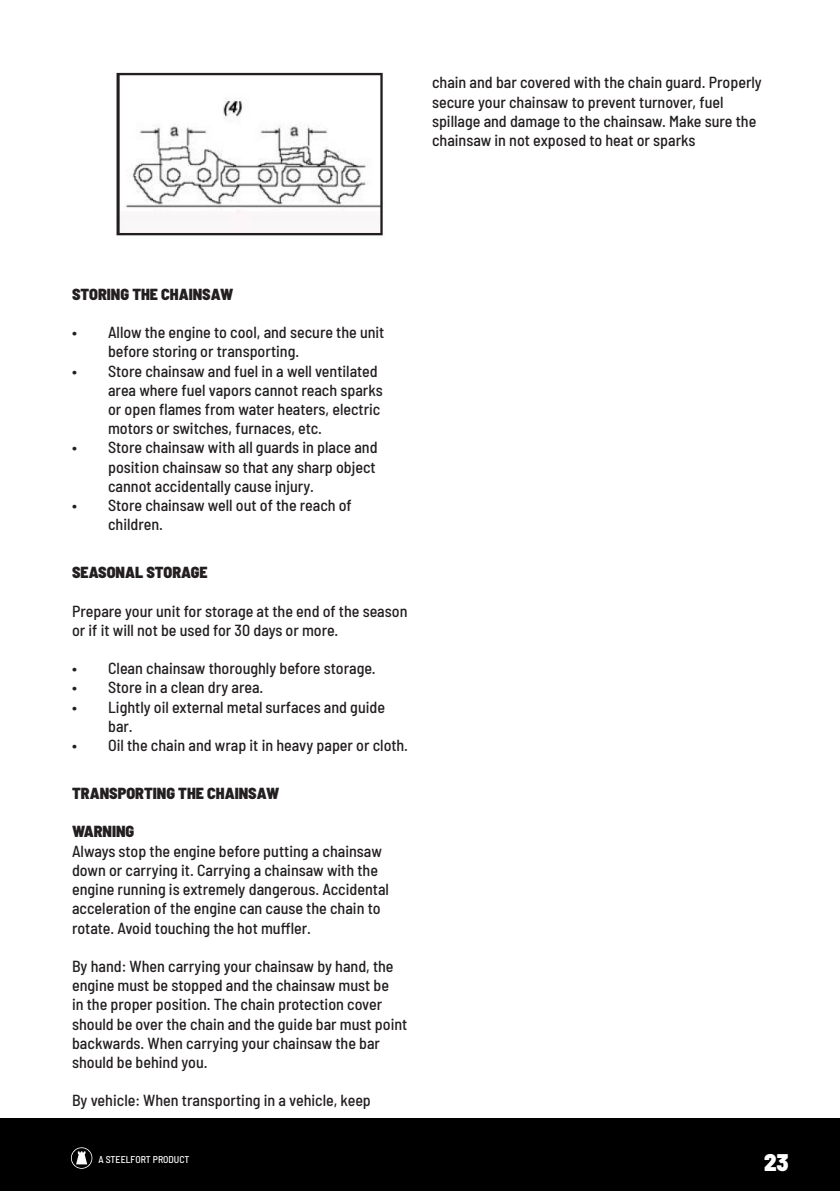
<style>
.page{position:relative;width:840px;height:1191px;background:#fff}
.page>*{position:absolute;margin:0;border:0;box-sizing:border-box;transform-origin:0 0}
.t1{font:900 semi-condensed 24px "Barlow";color:#fff}
.t2{font:500 semi-condensed 16px/19.2px "Barlow";color:#231f20}
.t3{font:900 semi-condensed 16px "Barlow";color:#231f20}
.t4{font:500 semi-condensed 9.8px "Barlow";color:#fff}
</style>
<div class="page">
<div style="left:0;top:1119px;width:839px;height:72px;background:#000"></div>
<svg style="left:71px;top:1147px;width:21px;height:21px"></svg>
<img style="left:116px;top:72px;width:267px;height:164px">
<p class="t2" style="left:432px;top:72px;width:331px">chain and bar covered with the chain guard. Properly secure your chainsaw to prevent turnover, fuel spillage and damage to the chainsaw. Make sure the chainsaw in not exposed to heat or sparks</p>
<p class="t3" style="left:72px;top:282px;width:163px">STORING THE CHAINSAW</p>
<p class="t2" style="left:108px;top:321px;width:278px;text-indent:-36px">• Allow the engine to cool, and secure the unit before storing or transporting.</p>
<p class="t2" style="left:108px;top:360px;width:276px;text-indent:-36px">• Store chainsaw and fuel in a well ventilated area where fuel vapors cannot reach sparks or open flames from water heaters, electric motors or switches, furnaces, etc.</p>
<p class="t2" style="left:108px;top:437px;width:271px;text-align:justify;text-indent:-36px">• Store chainsaw with all guards in place and position chainsaw so that any sharp object cannot accidentally cause injury.</p>
<p class="t2" style="left:108px;top:494px;width:245px;text-indent:-36px">• Store chainsaw well out of the reach of children.</p>
<p class="t3" style="left:72px;top:561px;width:137px">SEASONAL STORAGE</p>
<p class="t2" style="left:72px;top:600px;width:337px">Prepare your unit for storage at the end of the season or if it will not be used for 30 days or more.</p>
<p class="t2" style="left:72px;top:657px;width:305px">• Clean chainsaw thoroughly before storage.</p>
<p class="t2" style="left:72px;top:677px;width:193px">• Store in a clean dry area.</p>
<p class="t2" style="left:108px;top:696px;width:278px;text-indent:-36px">• Lightly oil external metal surfaces and guide bar.</p>
<p class="t2" style="left:72px;top:734px;width:337px">• Oil the chain and wrap it in heavy paper or cloth.</p>
<p class="t3" style="left:72px;top:781px;width:208px">TRANSPORTING THE CHAINSAW</p>
<p class="t3" style="left:72px;top:820px;width:64px">WARNING</p>
<p class="t2" style="left:72px;top:840px;width:311px">Always stop the engine before putting a chainsaw</p>
<p class="t2" style="left:72px;top:859px;width:318px">down or carrying it. Carrying a chainsaw with the engine running is extremely dangerous. Accidental acceleration of the engine can cause the chain to rotate. Avoid touching the hot muffler.</p>
<p class="t2" style="left:72px;top:955px;width:336px">By hand: When carrying your chainsaw by hand, the engine must be stopped and the chainsaw must be<br>in the proper position. The chain protection cover should be over the chain and the guide bar must point backwards. When carrying your chainsaw the bar should be behind you.</p>
<p class="t2" style="left:72px;top:1089px;width:300px">By vehicle: When transporting in a vehicle, keep</p>
<p class="t4" style="left:98px;top:1152px;width:92px">A STEELFORT PRODUCT</p>
<h1 class="t1" style="left:763px;top:1144px;width:26px">23</h1>
</div>
